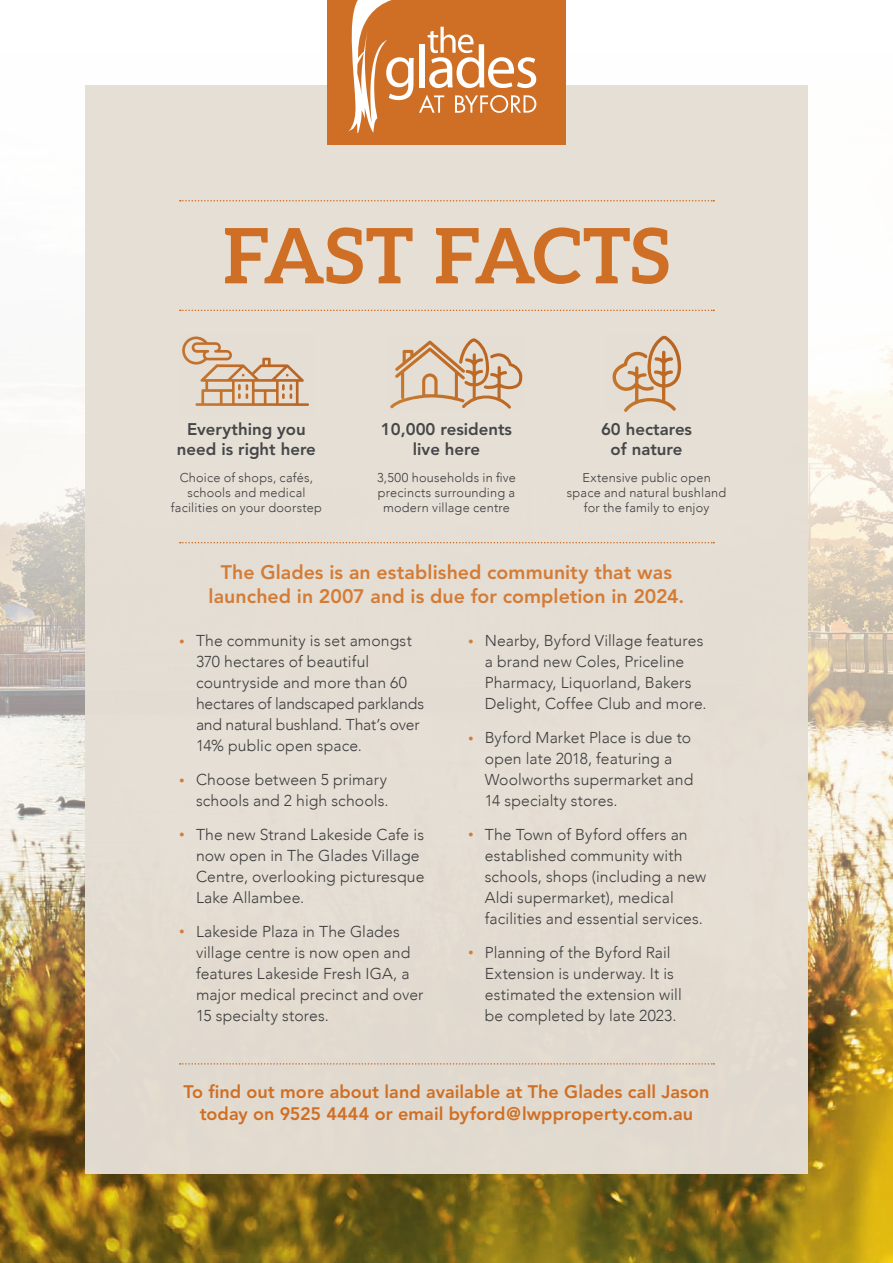
<style>
.page{position:relative;width:893px;height:1263px;background:#fff}
.page>*{position:absolute;margin:0;border:0;box-sizing:border-box;transform-origin:0 0}
.t1{font:700 76.5px "Aleo";color:#cf6f25}
.t2{font:800 19.5px/24px "Avenir";letter-spacing:.005em;color:#d47c35;text-align:center}
.t3{font:800 18px/22.5px "Avenir";letter-spacing:.005em;color:#cf6f25;text-align:center}
.t4{font:800 16.8px/20.1px "Avenir";color:#454647;text-align:center}
.t5{font:300 15.75px/21px "Avenir";letter-spacing:.005em;color:#3e3e3f}
.t6{font:300 12.75px/15px "Avenir";letter-spacing:.015em;color:#3e3e3f;text-align:center}
.s1{font-family:"Helvetica Neue";font-weight:700;font-size:22.5px;color:#d47c35}
</style>
<div class="page">
<img style="left:0;top:345px;width:893px;height:918px">
<div style="left:85px;top:85px;width:723px;height:1089px;background:#e3dcd2"></div>
<svg style="left:180px;top:200px;width:534px;height:1px"></svg>
<svg style="left:180px;top:310px;width:534px;height:1px"></svg>
<svg style="left:180px;top:542px;width:534px;height:1px"></svg>
<svg style="left:180px;top:1063px;width:534px;height:1px"></svg>
<svg style="left:182px;top:336px;width:127px;height:70px"></svg>
<svg style="left:390px;top:338px;width:132px;height:71px"></svg>
<svg style="left:612px;top:335px;width:69px;height:77px"></svg>
<div style="left:327px;top:0;width:239px;height:144px;background:#cf6f25"></div>
<svg style="left:349px;top:0;width:187px;height:133px"></svg>
<p class="t1" style="left:223px;top:212px;width:448px">FAST FACTS</p>
<p class="t4" style="left:177px;top:419px;width:141px">Everything you need is right here</p>
<p class="t6" style="left:171px;top:470px;width:153px">Choice of shops, cafés, schools and medical facilities on your doorstep</p>
<p class="t4" style="left:381px;top:419px;width:133px">10,000 residents live here</p>
<p class="t6" style="left:377px;top:470px;width:140px">3,500 households in five precincts surrounding a modern village centre</p>
<p class="t4" style="left:601px;top:419px;width:93px">60 hectares of nature</p>
<p class="t6" style="left:567px;top:470px;width:161px">Extensive public open space and natural bushland for the family to enjoy</p>
<p class="t2" style="left:209px;top:560px;width:477px">The Glades is an established community that was launched in 2007 and is due for completion in 2024.</p>
<p class="t5" style="left:196px;top:630px;width:230px;text-indent:-17px"><span class="s1">·</span> The community is set amongst<br>370 hectares of beautiful countryside and more than 60 hectares of landscaped parklands and natural bushland. That’s over<br>14% public open space.</p>
<p class="t5" style="left:179px;top:769px;width:211px;text-align:right"><span class="s1">·</span> Choose between 5 primary schools and 2 high schools.</p>
<p class="t5" style="left:196px;top:824px;width:230px;text-indent:-17px"><span class="s1">·</span> The new Strand Lakeside Cafe is now open in The Glades Village<br>Centre, overlooking picturesque<br>Lake Allambee.</p>
<p class="t5" style="left:196px;top:921px;width:229px;text-indent:-17px"><span class="s1">·</span> Lakeside Plaza in The Glades village centre is now open and features Lakeside Fresh IGA, a major medical precinct and over<br>15 specialty stores.</p>
<p class="t5" style="left:485px;top:630px;width:223px;text-indent:-17px"><span class="s1">·</span> Nearby, Byford Village features a brand new Coles, Priceline<br>Pharmacy, Liquorland, Bakers<br>Delight, Coffee Club and more.</p>
<p class="t5" style="left:485px;top:727px;width:210px;text-indent:-17px"><span class="s1">·</span> Byford Market Place is due to open late 2018, featuring a<br>Woolworths supermarket and<br>14 specialty stores.</p>
<p class="t5" style="left:485px;top:824px;width:223px;text-indent:-17px"><span class="s1">·</span> The Town of Byford offers an established community with schools, shops (including a new<br>Aldi supermarket), medical facilities and essential services.</p>
<p class="t5" style="left:485px;top:942px;width:199px;text-indent:-17px"><span class="s1">·</span> Planning of the Byford Rail<br>Extension is underway. It is estimated the extension will be completed by late 2023.</p>
<p class="t3" style="left:183px;top:1080px;width:528px">To find out more about land available at The Glades call Jason today on 9525 4444 or email byford@lwpproperty.com.au</p>
</div>
